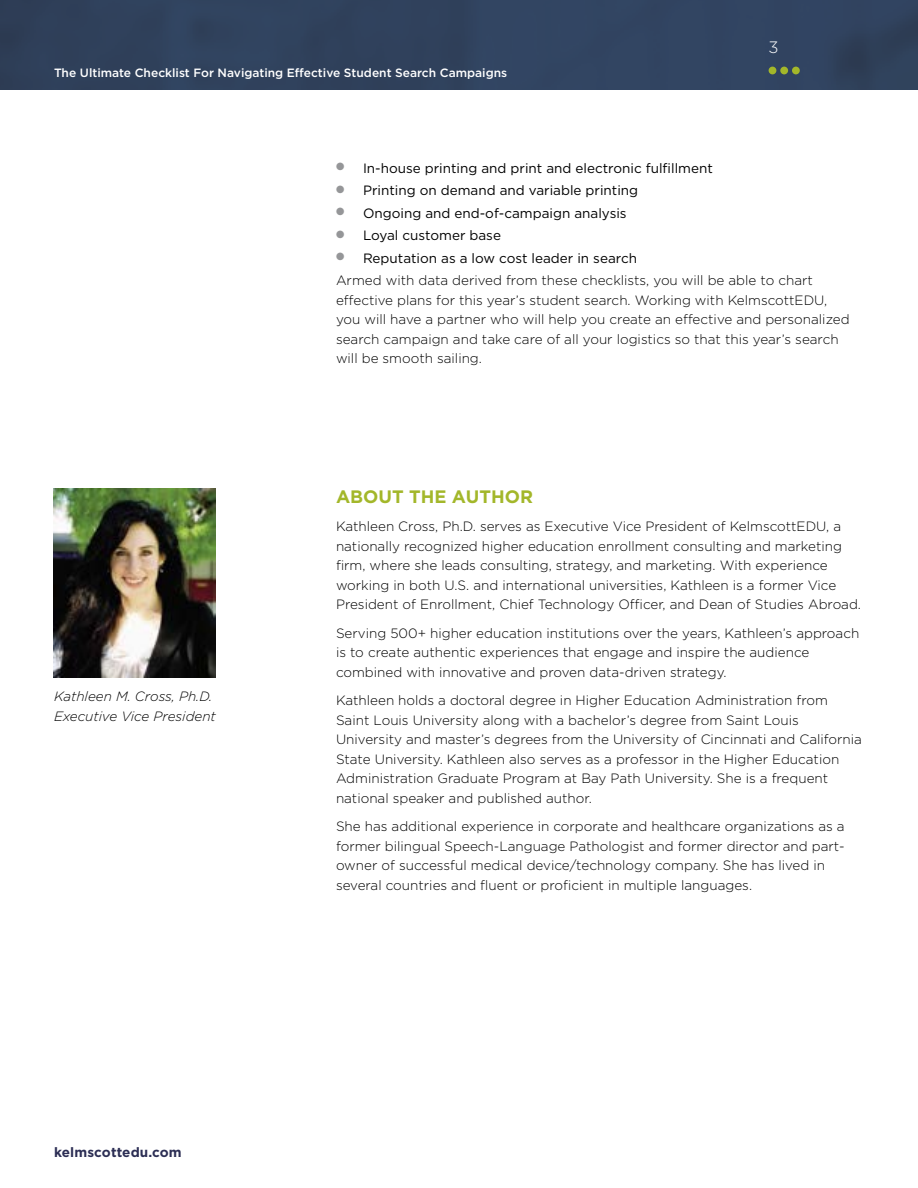
<style>
.page{position:relative;width:918px;height:1188px;background:#fff}
.page>*{position:absolute;margin:0;border:0;box-sizing:border-box;transform-origin:0 0}
.t1{font:700 18px "Gotham";color:#a3b72a}
.t2{font:300 16.5px "Gotham";color:#fff}
.t3{font:300 13.5px/19.5px "Gotham";color:#000}
.t4{font:13.5px "Gotham";color:#000}
.t5{font:italic 300 13.5px/19.5px "Gotham";color:#000}
.t6{font:700 13.5px "Gotham";letter-spacing:.01em;color:#2c2e54}
.t7{font:500 12px "Gotham";color:#fff}
.s1{font-weight:400}
</style>
<div class="page">
<div style="left:0;top:0;width:918px;height:90px;background:#30435e"></div>
<div style="left:792px;top:67px;width:8px;height:7px;background:#a3b72a;border-radius:50%"></div>
<div style="left:780px;top:67px;width:8px;height:7px;background:#a3b72a;border-radius:50%"></div>
<div style="left:769px;top:67px;width:7px;height:7px;background:#a3b72a;border-radius:50%"></div>
<img style="left:54px;top:488px;width:162px;height:189px">
<p class="t7" style="left:54px;top:65px;width:455px">The Ultimate Checklist For Navigating Effective Student Search Campaigns</p>
<p class="t2" style="left:769px;top:37px;width:12px">3</p>
<p class="t5" style="left:54px;top:686px;width:163px">Kathleen M. Cross, Ph.D.<br>Executive Vice President</p>
<p class="t6" style="left:54px;top:1143px;width:129px">kelmscottedu.com</p>
<p class="t4" style="left:336px;top:159px;width:378px"><sup>●</sup> In-house printing and print and electronic fulfillment</p>
<p class="t4" style="left:336px;top:182px;width:304px"><sup>●</sup> Printing on demand and variable printing</p>
<p class="t4" style="left:336px;top:204px;width:292px"><sup>●</sup> Ongoing and end-of-campaign analysis</p>
<p class="t4" style="left:336px;top:227px;width:167px"><sup>●</sup> Loyal customer base</p>
<p class="t3" style="left:336px;top:246px;width:478px;line-height:22.5px"><sup>●</sup> <span class="s1">Reputation as a low cost leader in search<br></span>Armed with data derived from these checklists, you will be able to chart</p>
<p class="t3" style="left:336px;top:290px;width:515px">effective plans for this year’s student search. Working with KelmscottEDU, you will have a partner who will help you create an effective and personalized search campaign and take care of all your logistics so that this year’s search will be smooth sailing.</p>
<h1 class="t1" style="left:336px;top:484px;width:199px">ABOUT THE AUTHOR</h1>
<p class="t3" style="left:336px;top:516px;width:527px">Kathleen Cross, Ph.D. serves as Executive Vice President of KelmscottEDU, a nationally recognized higher education enrollment consulting and marketing firm, where she leads consulting, strategy, and marketing. With experience working in both U.S. and international universities, Kathleen is a former Vice President of Enrollment, Chief Technology Officer, and Dean of Studies Abroad.</p>
<p class="t3" style="left:336px;top:623px;width:525px">Serving 500+ higher education institutions over the years, Kathleen’s approach is to create authentic experiences that engage and inspire the audience combined with innovative and proven data-driven strategy.</p>
<p class="t3" style="left:336px;top:690px;width:528px">Kathleen holds a doctoral degree in Higher Education Administration from Saint Louis University along with a bachelor’s degree from Saint Louis University and master’s degrees from the University of Cincinnati and California State University. Kathleen also serves as a professor in the Higher Education Administration Graduate Program at Bay Path University. She is a frequent national speaker and published author.</p>
<p class="t3" style="left:336px;top:816px;width:510px">She has additional experience in corporate and healthcare organizations as a former bilingual Speech-Language Pathologist and former director and part&shy;owner of successful medical device/technology company. She has lived in several countries and fluent or proficient in multiple languages.</p>
</div>
